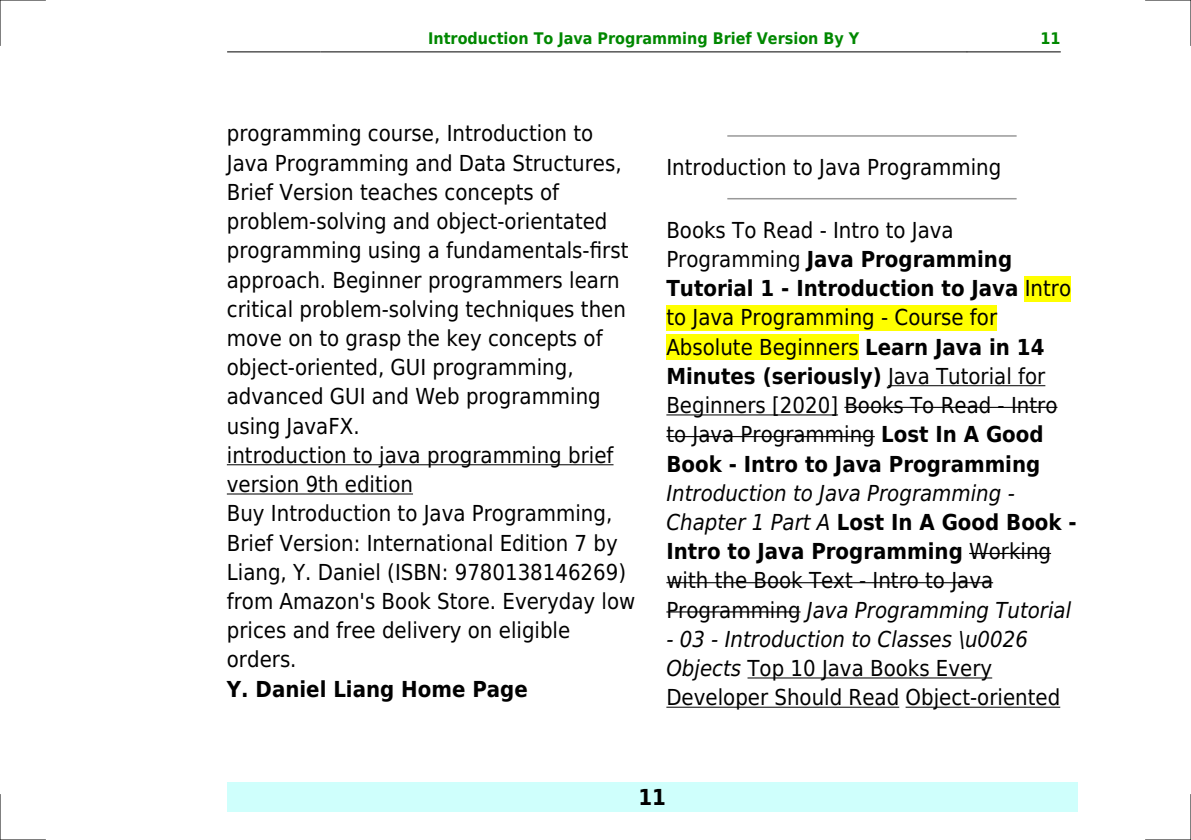
<style>
.page{position:relative;width:1191px;height:840px;background:#fff}
.page>*{position:absolute;margin:0;border:0;box-sizing:border-box;transform-origin:0 0}
.t1{font:22px/29.2px "DejaVu Sans Condensed";color:#000}
.t2{font:italic 22px/29.2px "DejaVu Sans Condensed";color:#000}
.t3{font:700 22px "DejaVu Sans Condensed";color:#000}
.t4{font:700 16px "DejaVu Sans Condensed";color:#080}
.s1{font-weight:700}
.s2{font-weight:700;font-style:normal}
.s3{font-style:normal}
.s4{font-style:italic}
</style>
<div class="page">
<hr style="left:227px;top:51px;width:93px;height:1px;background:#000">
<hr style="left:321px;top:51px;width:645px;height:1px;background:#000">
<hr style="left:967px;top:51px;width:93px;height:1px;background:#000">
<div style="left:227px;top:782px;width:850px;height:29px;background:#cffffc"></div>
<hr style="left:227px;top:464px;width:386px;height:1px;background:#000">
<hr style="left:227px;top:493px;width:186px;height:1px;background:#000">
<hr style="left:728px;top:135px;width:288px;height:2px;background:#999">
<hr style="left:728px;top:198px;width:288px;height:1px;background:#999">
<div style="left:1024px;top:275px;width:47px;height:26px;background:#ff0"></div>
<div style="left:666px;top:305px;width:331px;height:25px;background:#ff0"></div>
<div style="left:666px;top:334px;width:192px;height:25px;background:#ff0"></div>
<hr style="left:888px;top:385px;width:157px;height:1px;background:#000">
<hr style="left:666px;top:414px;width:172px;height:1px;background:#000">
<hr style="left:844px;top:406px;width:213px;height:1px;background:#000">
<hr style="left:666px;top:436px;width:209px;height:1px;background:#000">
<hr style="left:969px;top:552px;width:82px;height:1px;background:#000">
<hr style="left:666px;top:582px;width:327px;height:1px;background:#000">
<hr style="left:666px;top:611px;width:134px;height:1px;background:#000">
<hr style="left:747px;top:677px;width:245px;height:1px;background:#000">
<hr style="left:666px;top:706px;width:233px;height:1px;background:#000">
<hr style="left:905px;top:706px;width:155px;height:1px;background:#000">
<hr style="left:0;top:0;width:45px;height:1px;background:#000">
<hr style="left:1145px;top:0;width:46px;height:1px;background:#000">
<hr style="left:0;top:839px;width:45px;height:1px;background:#000">
<hr style="left:1145px;top:839px;width:46px;height:1px;background:#000">
<hr style="left:0;top:0;width:1px;height:45px;background:#000">
<hr style="left:0;top:794px;width:1px;height:45px;background:#000">
<hr style="left:1190px;top:0;width:1px;height:45px;background:#000">
<hr style="left:1190px;top:794px;width:1px;height:45px;background:#000">
<p class="t4" style="left:428px;top:29px;width:433px">Introduction To Java Programming Brief Version By Y</p>
<p class="t4" style="left:1040px;top:29px;width:22px">11</p>
<p class="t1" style="left:227px;top:119px;width:410px">programming course, Introduction to Java Programming and Data Structures, Brief Version teaches concepts of problem-solving and object-orientated programming using a fundamentals-first approach. Beginner programmers learn critical problem-solving techniques then move on to grasp the key concepts of object-oriented, GUI programming, advanced GUI and Web programming using JavaFX.<br>introduction to java programming brief version 9th edition<br>Buy Introduction to Java Programming, Brief Version: International Edition 7 by Liang, Y. Daniel (ISBN: 9780138146269) from Amazon's Book Store. Everyday low prices and free delivery on eligible orders.</p>
<p class="t3" style="left:227px;top:676px;width:302px">Y. Daniel Liang Home Page</p>
<p class="t1" style="left:666px;top:153px;width:336px">Introduction to Java Programming</p>
<p class="t1" style="left:666px;top:215px;width:406px">Books To Read - Intro to Java Programming <span class="s1">Java Programming Tutorial 1 - Introduction to Java</span> Intro to Java Programming - Course for Absolute Beginners <span class="s1">Learn Java in 14<br>Minutes (seriously)</span> Java Tutorial for Beginners [2020] Books To Read - Intro to Java Programming <span class="s1">Lost In A Good Book - Intro to Java Programming</span></p>
<p class="t2" style="left:666px;top:478px;width:412px">Introduction to Java Programming - Chapter 1 Part A <span class="s2">Lost In A Good Book - Intro to Java Programming</span> <span class="s3">Working with the Book Text - Intro to Java Programming</span> Java Programming Tutorial</p>
<p class="t1" style="left:666px;top:624px;width:395px"><span class="s4">- 03 - Introduction to Classes \u0026<br>Objects</span> Top 10 Java Books Every<br>Developer Should Read Object-oriented</p>
<p class="t3" style="left:638px;top:783px;width:29px">11</p>
</div>
